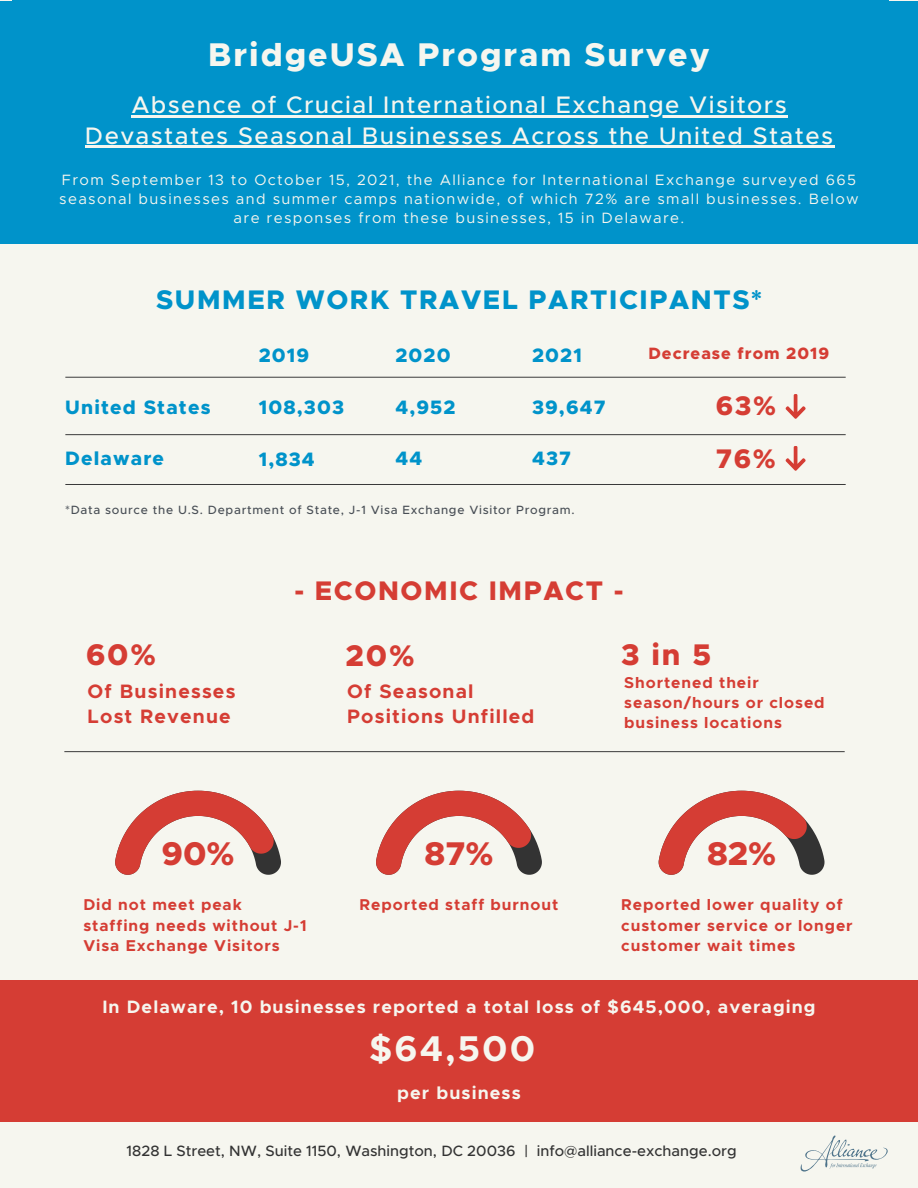
<style>
.page{position:relative;width:918px;height:1188px;background:#f6f6ef}
.page>*{position:absolute;margin:0;border:0;box-sizing:border-box;transform-origin:0 0}
.t1{font:700 36px "Metropolis";color:#f6f6ef}
.t2{font:800 33px "Metropolis";letter-spacing:.06em;color:#f6f6ef}
.t3{font:800 33px "Metropolis";color:#d53d34}
.t4{font:800 30px "Metropolis";letter-spacing:.06em;color:#d53d34}
.t5{font:800 27px "Metropolis";letter-spacing:.06em;color:#0093ca}
.t6{font:800 27px "Metropolis";letter-spacing:.06em;color:#d53d34}
.t7{font:500 24px "Metropolis";letter-spacing:.06em;color:#f6f6ef}
.t8{font:800 19.5px "Metropolis";letter-spacing:.06em;color:#0093ca}
.t9{font:700 19.5px/24.8px "Metropolis";letter-spacing:.06em;color:#d53d34}
.t10{font:700 18px "Metropolis";letter-spacing:.06em;color:#f6f6ef}
.t11{font:800 16.5px "Metropolis";letter-spacing:.06em;color:#d53d34}
.t12{font:700 15.75px/20.2px "Metropolis";letter-spacing:.06em;color:#d53d34}
.t13{font:15px/19.2px "Metropolis";letter-spacing:.09em;color:#f6f6ef;text-align:center}
.t14{font:500 15px "Metropolis";color:#333}
.t15{font:500 12px "Metropolis";letter-spacing:.06em;color:#494f56}
</style>
<div class="page">
<div style="left:0;top:1px;width:918px;height:243px;background:#0093ca"></div>
<div style="left:12px;top:0;width:876px;height:221px;background:#0093ca"></div>
<svg style="left:800px;top:1136px;width:88px;height:36px"></svg>
<svg style="left:64px;top:751px;width:781px;height:1px"></svg>
<svg style="left:376px;top:791px;width:166px;height:84px"></svg>
<svg style="left:659px;top:791px;width:166px;height:84px"></svg>
<svg style="left:115px;top:791px;width:166px;height:84px"></svg>
<div style="left:0;top:980px;width:918px;height:142px;background:#d53d34"></div>
<hr style="left:131px;top:115px;width:657px;height:3px;background:#f6f6ef">
<hr style="left:85px;top:146px;width:749px;height:2px;background:#f6f6ef">
<svg style="left:65px;top:377px;width:781px;height:1px"></svg>
<svg style="left:65px;top:434px;width:781px;height:1px"></svg>
<svg style="left:65px;top:484px;width:781px;height:1px"></svg>
<svg style="left:786px;top:394px;width:20px;height:25px"></svg>
<svg style="left:786px;top:446px;width:20px;height:25px"></svg>
<p class="t2" style="left:208px;top:40px;width:503px">BridgeUSA Program Survey</p>
<p class="t7" style="left:131px;top:94px;width:657px">Absence of Crucial International Exchange Visitors</p>
<p class="t7" style="left:85px;top:125px;width:750px">Devastates Seasonal Businesses Across the United States</p>
<p class="t13" style="left:59px;top:171px;width:801px">From September 13 to October 15, 2021, the Alliance for International Exchange surveyed 665 seasonal businesses and summer camps nationwide, of which 72% are small businesses. Below are responses from these businesses, 15 in Delaware.</p>
<p class="t5" style="left:156px;top:288px;width:607px">SUMMER WORK TRAVEL PARTICIPANTS*</p>
<p class="t8" style="left:259px;top:347px;width:52px">2019</p>
<p class="t8" style="left:395px;top:347px;width:57px">2020</p>
<p class="t8" style="left:532px;top:347px;width:51px">2021</p>
<p class="t8" style="left:259px;top:398px;width:87px">108,303</p>
<p class="t8" style="left:259px;top:451px;width:58px">1,834</p>
<p class="t8" style="left:532px;top:450px;width:40px">437</p>
<p class="t8" style="left:65px;top:398px;width:147px">United States</p>
<p class="t8" style="left:65px;top:450px;width:100px">Delaware</p>
<p class="t8" style="left:395px;top:450px;width:28px">44</p>
<p class="t8" style="left:395px;top:398px;width:62px">4,952</p>
<p class="t8" style="left:532px;top:398px;width:75px">39,647</p>
<p class="t15" style="left:65px;top:504px;width:511px">*Data source the U.S. Department of State, J-1 Visa Exchange Visitor Program.</p>
<p class="t6" style="left:294px;top:578px;width:331px">- ECONOMIC IMPACT -</p>
<p class="t11" style="left:648px;top:346px;width:182px">Decrease from 2019</p>
<p class="t6" style="left:716px;top:394px;width:62px">63%</p>
<p class="t6" style="left:716px;top:446px;width:62px">76%</p>
<p class="t4" style="left:86px;top:642px;width:71px">60%</p>
<p class="t9" style="left:88px;top:680px;width:149px">Of Businesses</p>
<p class="t9" style="left:88px;top:705px;width:145px">Lost Revenue</p>
<p class="t4" style="left:346px;top:642px;width:70px">20%</p>
<p class="t9" style="left:347px;top:680px;width:189px">Of Seasonal<br>Positions Unfilled</p>
<p class="t4" style="left:621px;top:642px;width:91px">3in5</p>
<p class="t12" style="left:624px;top:673px;width:202px">Shortened their season/hours or closed business locations</p>
<p class="t3" style="left:162px;top:838px;width:74px">90%</p>
<p class="t3" style="left:425px;top:838px;width:70px">87%</p>
<p class="t3" style="left:707px;top:838px;width:71px">82%</p>
<p class="t12" style="left:83px;top:896px;width:225px">Did not meet peak staffing needs without J-1<br>Visa Exchange Visitors</p>
<p class="t12" style="left:360px;top:896px;width:200px">Reported staff burnout</p>
<p class="t12" style="left:621px;top:896px;width:233px">Reported lower quality of customer service or longer customer wait times</p>
<p class="t10" style="left:102px;top:999px;width:715px">In Delaware, 10 businesses reported a total loss of $645,000, averaging</p>
<p class="t1" style="left:369px;top:1032px;width:167px">$64,500</p>
<p class="t10" style="left:397px;top:1085px;width:125px">per business</p>
<p class="t14" style="left:127px;top:1144px;width:612px">1828 L Street, NW, Suite 1150, Washington, DC 20036 | info@alliance-exchange.org</p>
</div>
